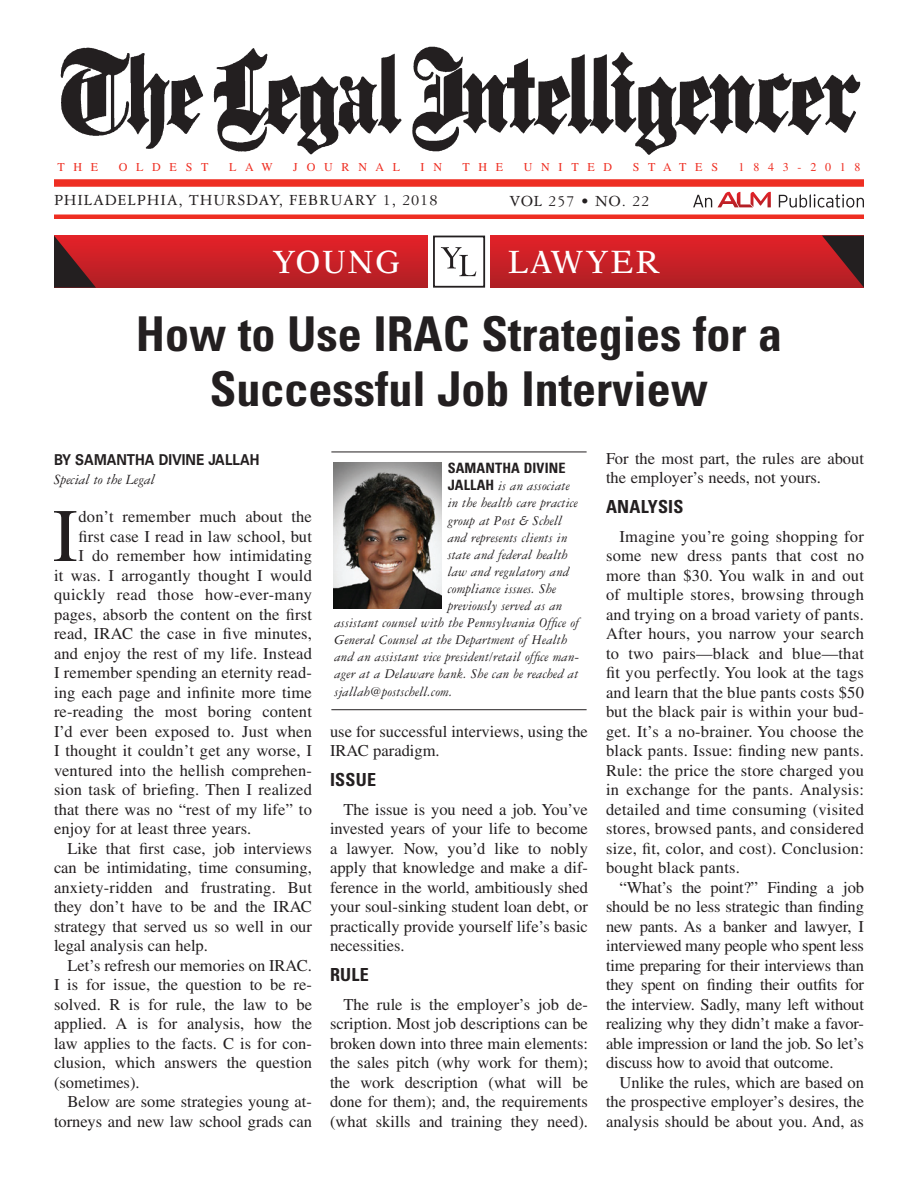
<style>
.page{position:relative;width:918px;height:1188px;background:#fff}
.page>*{position:absolute;margin:0;border:0;box-sizing:border-box;transform-origin:0 0}
.t1{font:75.45px "Times LT Std";color:#231f20}
.t2{font:700 condensed 48px/54.6px "Univers LT Std";color:#231f20;text-align:center}
.t3{font:32.25px "New Aster LT Std";letter-spacing:.06em;color:#fff}
.t4{font:700 condensed 18px "Univers LT Std";letter-spacing:.015em;color:#231f20}
.t5{font:16.5px/19.5px "Times LT Std";color:#231f20;text-align:justify}
.t6{font:16.5px "Garamond 3 LT Std";letter-spacing:.05em;color:#231f20}
.t7{font:16.5px "Times LT Std";letter-spacing:.02em;color:#231f20}
.t8{font:700 15px "Univers LT Std";color:#231f20;scale:.9 1}
.t9{font:italic 15px "Garamond 3 LT Std";color:#231f20}
.t10{font:italic 14.25px "Garamond 3 LT Std";letter-spacing:.01em;color:#231f20}
.t11{font:700 condensed 14.25px "Univers LT Std";letter-spacing:.01em;color:#231f20}
.t12{font:12px "Times LT Std";letter-spacing:.73em;color:#ee2e22}
.s1{font-family:"Univers LT Std";font-weight:700;font-style:normal;font-stretch:condensed}
</style>
<div class="page">
<img style="left:60px;top:46px;width:801px;height:109px">
<div style="left:54px;top:179px;width:810px;height:8px;background:#ee2e22"></div>
<div style="left:54px;top:214px;width:810px;height:5px;background:#ee2e22"></div>
<svg style="left:693px;top:195px;width:19px;height:12px"></svg>
<svg style="left:779px;top:194px;width:85px;height:14px"></svg>
<svg style="left:718px;top:192px;width:53px;height:15px"></svg>
<div style="left:54px;top:236px;width:373px;height:52px;background:linear-gradient(to bottom,#e52228,#af1f25)"></div>
<div style="left:491px;top:236px;width:373px;height:52px;background:linear-gradient(to bottom,#e32128,#af1f25)"></div>
<div style="left:433px;top:236px;width:52px;height:52px;border:2px solid #231f20"></div>
<svg style="left:441px;top:247px;width:35px;height:29px"></svg>
<svg style="left:822px;top:236px;width:42px;height:52px;background:#721f22"></svg>
<svg style="left:54px;top:236px;width:42px;height:52px;background:#7a1f23"></svg>
<hr style="left:331px;top:452px;width:256px;height:1px;background:#231f20">
<hr style="left:331px;top:709px;width:256px;height:1px;background:#231f20">
<img style="left:333px;top:463px;width:109px;height:146px">
<p class="t12" style="left:57px;top:160px;width:42px">The</p>
<p class="t12" style="left:119px;top:160px;width:87px">Oldest</p>
<p class="t12" style="left:229px;top:160px;width:45px">Law</p>
<p class="t12" style="left:293px;top:160px;width:108px">Jo urnal</p>
<p class="t12" style="left:421px;top:160px;width:23px">i n</p>
<p class="t12" style="left:462px;top:160px;width:42px">t he</p>
<p class="t12" style="left:524px;top:160px;width:90px">Unit ed</p>
<p class="t12" style="left:633px;top:160px;width:13px">St</p>
<p class="t12" style="left:663px;top:160px;width:56px">at es</p>
<p class="t12" style="left:739px;top:160px;width:124px">1843-2018</p>
<p class="t6" style="left:54px;top:192px;width:385px">PHILADELPHIA, THURSDAY, FEBRUARY 1, 2018</p>
<p class="t6" style="left:510px;top:192px;width:141px">VOL 257 • NO. 22</p>
<h3 class="t3" style="left:273px;top:243px;width:129px">YOUNG</h3>
<h3 class="t3" style="left:508px;top:243px;width:153px">LAWYER</h3>
<h2 class="t2" style="left:136px;top:307px;width:648px">How to Use IRAC Strategies for a<br>Successful Job Interview</h2>
<p class="t8" style="left:54px;top:451px;width:230px">BY SAMANTHA DIVINE JALLAH</p>
<p class="t9" style="left:54px;top:472px;width:102px">Special to the Legal</p>
<h1 class="t1" style="left:53px;top:493px;width:24px">I</h1>
<p class="t5" style="left:79px;top:507px;width:235px">don’t remember much about the</p>
<p class="t5" style="left:79px;top:526px;width:235px">first case I read in law school, but</p>
<p class="t5" style="left:79px;top:546px;width:235px">I do remember how intimidating</p>
<p class="t5" style="left:54px;top:565px;width:259px">it was. I arrogantly thought I would</p>
<p class="t7" style="left:54px;top:585px;width:260px">quickly read those how-ever-many</p>
<p class="t5" style="left:54px;top:604px;width:259px">pages, absorb the content on the first</p>
<p class="t5" style="left:54px;top:624px;width:259px">read, IRAC the case in five minutes,</p>
<p class="t5" style="left:54px;top:643px;width:259px">and enjoy the rest of my life. Instead</p>
<p class="t5" style="left:54px;top:663px;width:259px">I remember spending an eternity read-</p>
<p class="t5" style="left:54px;top:682px;width:259px">ing each page and infinite more time</p>
<p class="t5" style="left:54px;top:702px;width:259px">re-reading the most boring content</p>
<p class="t5" style="left:54px;top:721px;width:259px">I’d ever been exposed to. Just when</p>
<p class="t5" style="left:54px;top:741px;width:259px">I thought it couldn’t get any worse, I</p>
<p class="t5" style="left:54px;top:760px;width:259px">ventured into the hellish comprehen-</p>
<p class="t5" style="left:54px;top:780px;width:259px">sion task of briefing. Then I realized</p>
<p class="t5" style="left:54px;top:799px;width:259px">that there was no “rest of my life” to</p>
<p class="t5" style="left:54px;top:819px;width:199px">enjoy for at least three years.</p>
<p class="t5" style="left:67px;top:838px;width:246px">Like that first case, job interviews</p>
<p class="t5" style="left:54px;top:858px;width:259px">can be intimidating, time consuming,</p>
<p class="t5" style="left:54px;top:877px;width:259px">anxiety-ridden and frustrating. But</p>
<p class="t5" style="left:54px;top:897px;width:259px">they don’t have to be and the IRAC</p>
<p class="t5" style="left:54px;top:916px;width:260px">strategy that served us so well in our</p>
<p class="t5" style="left:54px;top:936px;width:155px">legal analysis can help.</p>
<p class="t5" style="left:67px;top:955px;width:246px">Let’s refresh our memories on IRAC.</p>
<p class="t5" style="left:54px;top:975px;width:259px">I is for issue, the question to be re-</p>
<p class="t5" style="left:54px;top:994px;width:259px">solved. R is for rule, the law to be</p>
<p class="t5" style="left:54px;top:1014px;width:260px">applied. A is for analysis, how the</p>
<p class="t5" style="left:54px;top:1033px;width:259px">law applies to the facts. C is for con-</p>
<p class="t5" style="left:54px;top:1053px;width:259px">clusion, which answers the question</p>
<p class="t5" style="left:54px;top:1072px;width:87px">(sometimes).</p>
<p class="t5" style="left:67px;top:1092px;width:246px">Below are some strategies young at-</p>
<p class="t5" style="left:54px;top:1111px;width:259px">torneys and new law school grads can</p>
<p class="t11" style="left:448px;top:459px;width:119px">Samantha Divine</p>
<p class="t10" style="left:448px;top:478px;width:123px"><span class="s1">Jallah</span> is an associate</p>
<p class="t10" style="left:448px;top:496px;width:132px">in the health care practice</p>
<p class="t10" style="left:448px;top:513px;width:116px">group at Post &amp; Schell</p>
<p class="t10" style="left:448px;top:530px;width:121px">and represents clients in</p>
<p class="t10" style="left:448px;top:547px;width:122px">state and federal health</p>
<p class="t10" style="left:448px;top:564px;width:123px">law and regulatory and</p>
<p class="t10" style="left:448px;top:581px;width:110px">compliance issues. She</p>
<p class="t10" style="left:448px;top:598px;width:116px">previously served as an</p>
<p class="t10" style="left:334px;top:615px;width:246px">assistant counsel with the Pennsylvania Office of</p>
<p class="t10" style="left:334px;top:632px;width:234px">General Counsel at the Department of Health</p>
<p class="t10" style="left:334px;top:649px;width:246px">and an assistant vice president/retail office man-</p>
<p class="t10" style="left:334px;top:667px;width:245px">ager at a Delaware bank. She can be reached at</p>
<p class="t10" style="left:334px;top:684px;width:120px">sjallah@postschell.com.</p>
<p class="t5" style="left:330px;top:721px;width:259px">use for successful interviews, using the<br>IRAC paradigm.</p>
<p class="t4" style="left:330px;top:769px;width:48px">Issue</p>
<p class="t5" style="left:330px;top:799px;width:260px;text-indent:13px">The issue is you need a job. You’ve invested years of your life to become a lawyer. Now, you’d like to nobly apply that knowledge and make a dif&shy;ference in the world, ambitiously shed your soul-sinking student loan debt, or practically provide yourself life’s basic necessities.</p>
<p class="t4" style="left:330px;top:964px;width:40px">Rule</p>
<p class="t5" style="left:330px;top:994px;width:260px;text-indent:13px">The rule is the employer’s job de&shy;scription. Most job descriptions can be broken down into three main elements: the sales pitch (why work for them); the work description (what will be done for them); and, the requirements (what skills and training they need).</p>
<p class="t5" style="left:606px;top:448px;width:259px">For the most part, the rules are about the employer’s needs, not yours.</p>
<p class="t4" style="left:606px;top:496px;width:79px">Analysis</p>
<p class="t5" style="left:606px;top:526px;width:260px;text-indent:13px">Imagine you’re going shopping for some new dress pants that cost no more than $30. You walk in and out of multiple stores, browsing through and trying on a broad variety of pants.<br>After hours, you narrow your search to two pairs—black and blue—that fit you perfectly. You look at the tags and learn that the blue pants costs $50 but the black pair is within your bud&shy;get. It’s a no-brainer. You choose the black pants. Issue: finding new pants.<br>Rule: the price the store charged you in exchange for the pants. Analysis: detailed and time consuming (visited stores, browsed pants, and considered size, fit, color, and cost). Conclusion: bought black pants.</p>
<p class="t5" style="left:606px;top:877px;width:260px;text-indent:13px">“What’s the point?” Finding a job should be no less strategic than finding new pants. As a banker and lawyer, I interviewed many people who spent less time preparing for their interviews than they spent on finding their outfits for the interview. Sadly, many left without realizing why they didn’t make a favor&shy;able impression or land the job. So let’s discuss how to avoid that outcome.</p>
<p class="t5" style="left:606px;top:1072px;width:259px;text-indent:13px">Unlike the rules, which are based on the prospective employer’s desires, the analysis should be about you. And, as</p>
</div>
